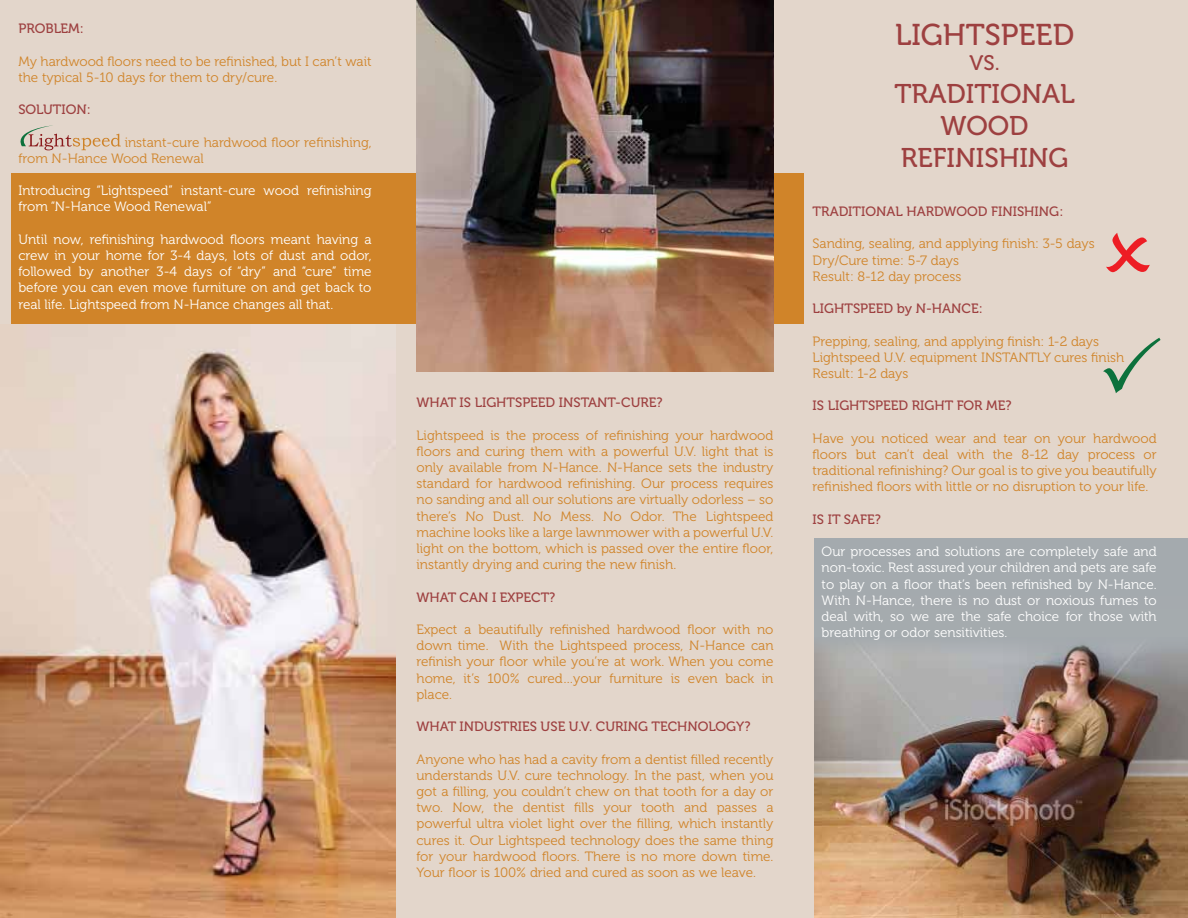
<style>
.page{position:relative;width:1188px;height:918px;background:#fff}
.page>*{position:absolute;margin:0;border:0;box-sizing:border-box;transform-origin:0 0}
.t1{font:30px "Museo 500";color:rgb(139 24 27/.79)}
.t2{font:27px/32.4px "Museo 500";color:rgb(139 24 27/.79);text-align:center}
.t3{font:21px "Museo 500";color:rgb(139 24 27/.79)}
.t4{font:13.5px/16.2px "Museo 300";color:#d08429;text-align:justify}
.t5{font:13.5px/16.2px "Museo 300";color:#fff;text-align:justify}
.t6{font:13.5px "Museo 500";color:rgb(139 24 27/.79)}
</style>
<div class="page">
<div style="left:0;top:0;width:396px;height:918px;background:#e3d6cb"></div>
<div style="left:396px;top:0;width:396px;height:918px;background:#e3d6cb"></div>
<div style="left:792px;top:0;width:396px;height:918px;background:#e3d6cb"></div>
<svg style="left:20px;top:125px;width:101px;height:25px"></svg>
<img style="left:0;top:325px;width:395px;height:593px">
<div style="left:11px;top:174px;width:793px;height:150px;background:#d08429"></div>
<img style="left:417px;top:0;width:356px;height:372px">
<img style="left:815px;top:659px;width:373px;height:259px">
<div style="left:814px;top:538px;width:374px;height:121px;background:#a4aaae"></div>
<p class="t6" style="left:18px;top:21px;width:67px">PROBLEM:</p>
<p class="t4" style="left:18px;top:53px;width:355px">My hardwood floors need to be refinished, but I can’t wait the typical 5-10 days for them to dry/cure.</p>
<p class="t6" style="left:18px;top:102px;width:74px">SOLUTION:</p>
<p class="t4" style="left:18px;top:134px;width:355px;text-indent:106px">instant-cure hardwood floor refinishing, from N-Hance Wood Renewal</p>
<p class="t5" style="left:18px;top:183px;width:355px">Introducing “Lightspeed” instant-cure wood refinishing from “N-Hance Wood Renewal”</p>
<p class="t5" style="left:18px;top:231px;width:355px">Until now, refinishing hardwood floors meant having a crew in your home for 3-4 days, lots of dust and odor, followed by another 3-4 days of “dry” and “cure” time before you can even move furniture on and get back to real life. Lightspeed from N-Hance changes all that.</p>
<p class="t6" style="left:417px;top:395px;width:248px">WHAT IS LIGHTSPEED INSTANT-CURE?</p>
<p class="t4" style="left:417px;top:427px;width:359px">Lightspeed is the process of refinishing your hardwood floors and curing them with a powerful U.V. light that is only available from N-Hance. N-Hance sets the industry standard for hardwood refinishing. Our process requires no sanding and all our solutions are virtually odorless – so there’s No Dust. No Mess. No Odor. The Lightspeed machine looks like a large lawnmower with a powerful U.V. light on the bottom, which is passed over the entire floor, instantly drying and curing the new finish.</p>
<p class="t6" style="left:417px;top:590px;width:140px">WHAT CAN I EXPECT?</p>
<p class="t4" style="left:417px;top:622px;width:359px">Expect a beautifully refinished hardwood floor with no down time. With the Lightspeed process, N-Hance can refinish your floor while you’re at work. When you come home, it’s 100% cured…your furniture is even back in place.</p>
<p class="t6" style="left:417px;top:719px;width:335px">WHAT INDUSTRIES USE U.V. CURING TECHNOLOGY?</p>
<p class="t4" style="left:417px;top:751px;width:359px">Anyone who has had a cavity from a dentist filled recently understands U.V. cure technology. In the past, when you got a filling, you couldn’t chew on that tooth for a day or two. Now, the dentist fills your tooth and passes a powerful ultra violet light over the filling, which instantly cures it. Our Lightspeed technology does the same thing for your hardwood floors. There is no more down time.<br>Your floor is 100% dried and cured as soon as we leave.</p>
<h1 class="t1" style="left:895px;top:18px;width:181px">LIGHTSPEED</h1>
<h3 class="t3" style="left:970px;top:51px;width:32px">VS.</h3>
<h2 class="t2" style="left:894px;top:77px;width:182px">TRADITIONAL<br>WOOD<br>REFINISHING</h2>
<p class="t6" style="left:813px;top:204px;width:252px">TRADITIONAL HARDWOOD FINISHING:</p>
<p class="t4" style="left:813px;top:236px;width:284px;text-align:left">Sanding, sealing, and applying finish: 3-5 days<br>Dry/Cure time: 5-7 days<br>Result: 8-12 day process</p>
<p class="t6" style="left:813px;top:301px;width:172px">LIGHTSPEED by N-HANCE:</p>
<p class="t4" style="left:813px;top:333px;width:313px;text-align:left">Prepping, sealing, and applying finish: 1-2 days<br>Lightspeed U.V. equipment INSTANTLY cures finish<br>Result: 1-2 days</p>
<p class="t6" style="left:813px;top:398px;width:200px">IS LIGHTSPEED RIGHT FOR ME?</p>
<p class="t4" style="left:813px;top:430px;width:346px">Have you noticed wear and tear on your hardwood floors but can’t deal with the 8-12 day process or traditional refinishing? Our goal is to give you beautifully refinished floors with little or no disruption to your life.</p>
<p class="t6" style="left:813px;top:512px;width:70px">IS IT SAFE?</p>
<p class="t5" style="left:822px;top:544px;width:337px">Our processes and solutions are completely safe and non-toxic. Rest assured your children and pets are safe to play on a floor that’s been refinished by N-Hance.<br>With N-Hance, there is no dust or noxious fumes to deal with, so we are the safe choice for those with breathing or odor sensitivities.</p>
</div>
